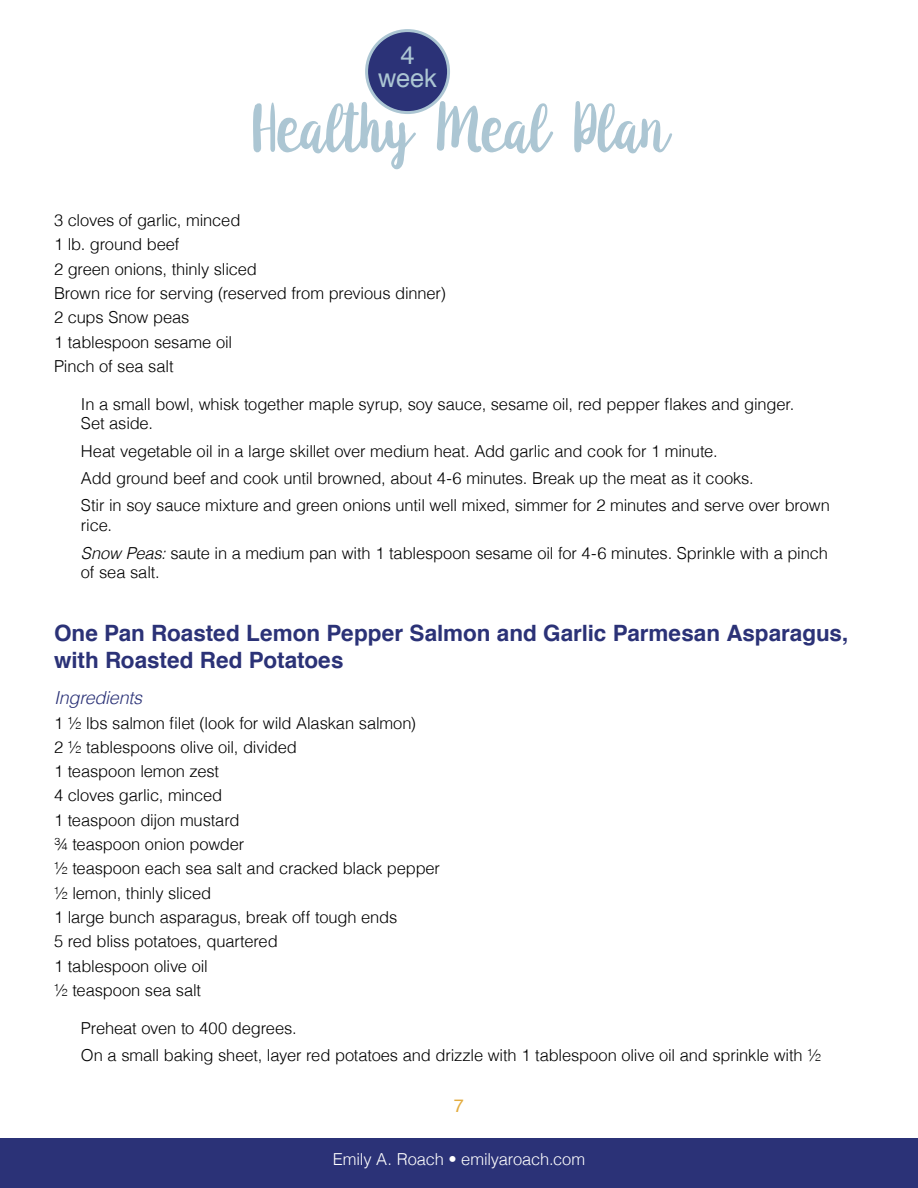
<style>
.page{position:relative;width:918px;height:1188px;background:#fff}
.page>*{position:absolute;margin:0;border:0;box-sizing:border-box;transform-origin:0 0}
.t1{font:105px "Anemone";letter-spacing:.005em;color:#acc6d3}
.t2{font:25.5px/22.5px "Helvetica";color:#acc6d3;text-align:center}
.t3{font:700 22.5px/27px "Helvetica";color:#2b3277}
.t4{font:italic 300 18px "Helvetica";letter-spacing:-.015em;color:#2b3277}
.t5{font:18px "Helvetica";color:#e3ac3f}
.t6{font:300 16.5px/24.3px "Helvetica";letter-spacing:-.01em;color:#000}
.t7{font:300 16.5px "Helvetica";letter-spacing:-.01em;color:#fff}
.s1{font-style:italic}
</style>
<div class="page">
<div style="left:367px;top:31px;width:82px;height:82px;background:#2b3277;border-radius:50%"></div>
<div style="left:365px;top:29px;width:85px;height:85px;border:3px solid #acc6d3;border-radius:50%"></div>
<div style="left:0;top:1138px;width:918px;height:50px;background:#2b3277"></div>
<h2 class="t2" style="left:378px;top:45px;width:60px">4 week</h2>
<h1 class="t1" style="left:251px;top:68px;width:418px">Healthy Meal Plan</h1>
<p class="t6" style="left:54px;top:207px;width:393px">3 cloves of garlic, minced<br>1 lb. ground beef<br>2 green onions, thinly sliced<br>Brown rice for serving (reserved from previous dinner)<br>2 cups Snow peas<br>1 tablespoon sesame oil<br>Pinch of sea salt</p>
<p class="t6" style="left:81px;top:393px;width:715px;line-height:19.8px">In a small bowl, whisk together maple syrup, soy sauce, sesame oil, red pepper flakes and ginger.<br>Set aside.</p>
<p class="t6" style="left:81px;top:436px;width:750px;line-height:27.3px">Heat vegetable oil in a large skillet over medium heat. Add garlic and cook for 1 minute.<br>Add ground beef and cook until browned, about 4-6 minutes. Break up the meat as it cooks.<br>Stir in soy sauce mixture and green onions until well mixed, simmer for 2 minutes and serve over brown</p>
<p class="t6" style="left:81px;top:511px;width:748px;line-height:27.3px">rice.<br><span class="s1">Snow Peas:</span> saute in a medium pan with 1 tablespoon sesame oil for 4-6 minutes. Sprinkle with a pinch</p>
<p class="t6" style="left:81px;top:559px;width:80px">of sea salt.</p>
<h3 class="t3" style="left:54px;top:620px;width:796px">One Pan Roasted Lemon Pepper Salmon and Garlic Parmesan Asparagus, with Roasted Red Potatoes</h3>
<p class="t4" style="left:54px;top:683px;width:90px">Ingredients</p>
<p class="t6" style="left:54px;top:709px;width:388px">1 ½ lbs salmon filet (look for wild Alaskan salmon)<br>2 ½ tablespoons olive oil, divided<br>1 teaspoon lemon zest<br>4 cloves garlic, minced<br>1 teaspoon dijon mustard<br>¾ teaspoon onion powder<br>½ teaspoon each sea salt and cracked black pepper ½ lemon, thinly sliced<br>1 large bunch asparagus, break off tough ends<br>5 red bliss potatoes, quartered<br>1 tablespoon olive oil<br>½ teaspoon sea salt</p>
<p class="t6" style="left:81px;top:1013px;width:742px;line-height:27.3px">Preheat oven to 400 degrees.<br>On a small baking sheet, layer red potatoes and drizzle with 1 tablespoon olive oil and sprinkle with ½</p>
<p class="t5" style="left:454px;top:1092px;width:12px">7</p>
<p class="t7" style="left:333px;top:1145px;width:254px">Emily A. Roach • emilyaroach.com</p>
</div>
